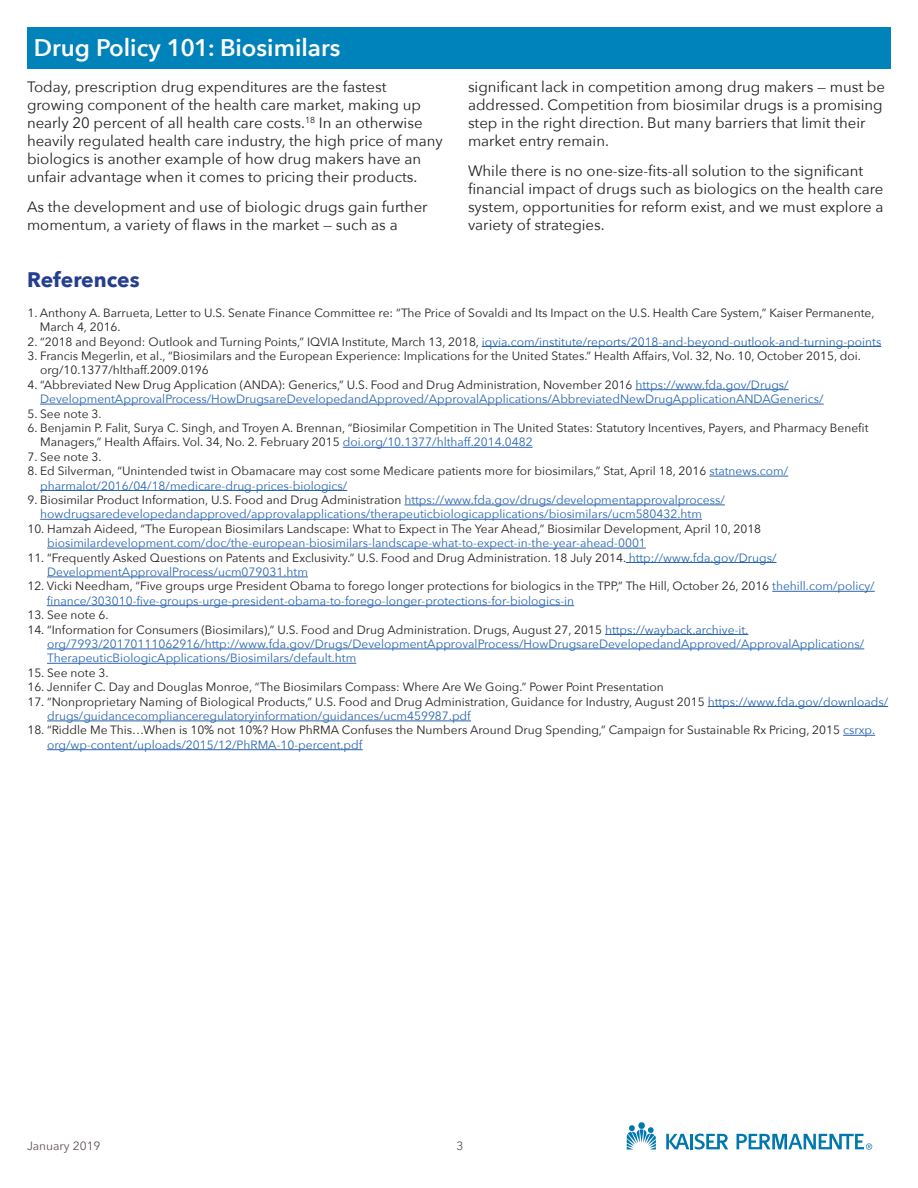
<style>
.page{position:relative;width:918px;height:1188px;background:#fff}
.page>*{position:absolute;margin:0;border:0;box-sizing:border-box;transform-origin:0 0}
.t1{font:600 24px "Avenir Next";color:#fff}
.t2{font:700 21px "Avenir Next";color:#253f8e}
.t3{font:15px/18px "Avenir Next";color:#231f20}
.t4{font:12px/14.4px "Avenir Next";color:#231f20}
.t5{font:12px/14.4px "Avenir Next";color:#2865b1}
.t6{font:12px "Avenir Next";color:#5d514e}
.s1{color:#2865b1}
.s2{color:#231f20}
</style>
<div class="page">
<svg style="left:627px;top:1125px;width:29px;height:25px"></svg>
<div style="left:638px;top:1122px;width:7px;height:7px;background:#0078ae;border-radius:50%"></div>
<hr style="left:690px;top:1134px;width:3px;height:15px;background:#0078ae">
<svg style="left:666px;top:1134px;width:23px;height:15px"></svg>
<svg style="left:695px;top:1134px;width:33px;height:16px"></svg>
<svg style="left:737px;top:1134px;width:135px;height:16px"></svg>
<div style="left:27px;top:27px;width:864px;height:41px;background:#0082bb"></div>
<hr style="left:482px;top:346px;width:399px;height:1px;background:#2865b1">
<hr style="left:636px;top:389px;width:153px;height:1px;background:#2865b1">
<hr style="left:40px;top:404px;width:784px;height:1px;background:#2865b1">
<hr style="left:343px;top:447px;width:190px;height:1px;background:#2865b1">
<hr style="left:709px;top:476px;width:79px;height:1px;background:#2865b1">
<hr style="left:40px;top:490px;width:307px;height:1px;background:#2865b1">
<hr style="left:404px;top:505px;width:321px;height:1px;background:#2865b1">
<hr style="left:40px;top:519px;width:662px;height:1px;background:#2865b1">
<hr style="left:47px;top:548px;width:599px;height:1px;background:#2865b1">
<hr style="left:626px;top:562px;width:151px;height:1px;background:#2865b1">
<hr style="left:47px;top:577px;width:261px;height:1px;background:#2865b1">
<hr style="left:772px;top:591px;width:103px;height:1px;background:#2865b1">
<hr style="left:47px;top:605px;width:527px;height:1px;background:#2865b1">
<hr style="left:605px;top:634px;width:143px;height:1px;background:#2865b1">
<hr style="left:47px;top:649px;width:817px;height:1px;background:#2865b1">
<hr style="left:47px;top:663px;width:309px;height:1px;background:#2865b1">
<hr style="left:708px;top:706px;width:180px;height:1px;background:#2865b1">
<hr style="left:47px;top:721px;width:424px;height:1px;background:#2865b1">
<hr style="left:843px;top:735px;width:32px;height:1px;background:#2865b1">
<hr style="left:47px;top:749px;width:316px;height:1px;background:#2865b1">
<h1 class="t1" style="left:34px;top:27px;width:308px">Drug Policy 101: Biosimilars</h1>
<p class="t3" style="left:27px;top:78px;width:417px">Today, prescription drug expenditures are the fastest growing component of the health care market, making up nearly 20 percent of all health care costs.<sup>18</sup> In an otherwise heavily regulated health care industry, the high price of many biologics is another example of how drug makers have an unfair advantage when it comes to pricing their products.</p>
<p class="t3" style="left:27px;top:198px;width:402px">As the development and use of biologic drugs gain further momentum, a variety of flaws in the market — such as a</p>
<h2 class="t2" style="left:27px;top:261px;width:114px">References</h2>
<p class="t3" style="left:468px;top:78px;width:419px">significant lack in competition among drug makers — must be addressed. Competition from biosimilar drugs is a promising step in the right direction. But many barriers that limit their market entry remain.</p>
<p class="t3" style="left:468px;top:162px;width:417px">While there is no one-size-fits-all solution to the significant financial impact of drugs such as biologics on the health care system, opportunities for reform exist, and we must explore a variety of strategies.</p>
<p class="t4" style="left:40px;top:305px;width:836px;text-indent:-13px">1. Anthony A. Barrueta, Letter to U.S. Senate Finance Committee re: “The Price of Sovaldi and Its Impact on the U.S. Health Care System,” Kaiser Permanente,<br>March 4, 2016.</p>
<p class="t4" style="left:27px;top:334px;width:855px">2. “2018 and Beyond: Outlook and Turning Points,” IQVIA Institute, March 13, 2018, <span class="s1">iqvia.com/institute/reports/2018-and-beyond-outlook-and-turning-points</span></p>
<p class="t4" style="left:40px;top:348px;width:822px;text-indent:-13px">3. Francis Megerlin, et al., “Biosimilars and the European Experience: Implications for the United States.” Health Affairs, Vol. 32, No. 10, October 2015, doi. org/10.1377/hlthaff.2009.0196</p>
<p class="t5" style="left:40px;top:377px;width:785px;text-indent:-13px"><span class="s2">4. “Abbreviated New Drug Application (ANDA): Generics,” U.S. Food and Drug Administration, November 2016</span> https://www.fda.gov/Drugs/<br>DevelopmentApprovalProcess/HowDrugsareDevelopedandApproved/ApprovalApplications/AbbreviatedNewDrugApplicationANDAGenerics/</p>
<p class="t4" style="left:27px;top:406px;width:76px">5. See note 3.</p>
<p class="t4" style="left:40px;top:420px;width:830px;text-indent:-13px">6. Benjamin P. Falit, Surya C. Singh, and Troyen A. Brennan, “Biosimilar Competition in The United States: Statutory Incentives, Payers, and Pharmacy Benefit<br>Managers,” Health Affairs. Vol. 34, No. 2. February 2015 <span class="s1">doi.org/10.1377/hlthaff.2014.0482</span></p>
<p class="t4" style="left:27px;top:449px;width:76px">7. See note 3.</p>
<p class="t4" style="left:40px;top:463px;width:750px;text-indent:-13px">8. Ed Silverman, “Unintended twist in Obamacare may cost some Medicare patients more for biosimilars,” Stat, April 18, 2016 <span class="s1">statnews.com/ pharmalot/2016/04/18/medicare-drug-prices-biologics/</span></p>
<p class="t5" style="left:40px;top:492px;width:686px;text-indent:-13px"><span class="s2">9. Biosimilar Product Information, U.S. Food and Drug Administration</span> https://www.fda.gov/drugs/developmentapprovalprocess/ howdrugsaredevelopedandapproved/approvalapplications/therapeuticbiologicapplications/biosimilars/ucm580432.htm</p>
<p class="t4" style="left:27px;top:521px;width:735px">10. Hamzah Aideed, “The European Biosimilars Landscape: What to Expect in The Year Ahead,” Biosimilar Development, April 10, 2018</p>
<p class="t5" style="left:47px;top:535px;width:600px">biosimilardevelopment.com/doc/the-european-biosimilars-landscape-what-to-expect-in-the-year-ahead-0001</p>
<p class="t4" style="left:47px;top:550px;width:731px;text-indent:-20px">11. “Frequently Asked Questions on Patents and Exclusivity.” U.S. Food and Drug Administration. 18 July 2014. <span class="s1">http://www.fda.gov/Drugs/<br>DevelopmentApprovalProcess/ucm079031.htm</span></p>
<p class="t4" style="left:47px;top:579px;width:829px;text-indent:-19px">12. Vicki Needham, “Five groups urge President Obama to forego longer protections for biologics in the TPP,” The Hill, October 26, 2016 <span class="s1">thehill.com/policy/ finance/303010-five-groups-urge-president-obama-to-forego-longer-protections-for-biologics-in</span></p>
<p class="t4" style="left:27px;top:607px;width:83px">13. See note 6.</p>
<p class="t5" style="left:47px;top:622px;width:819px;text-indent:-20px"><span class="s2">14. “Information for Consumers (Biosimilars),” U.S. Food and Drug Administration. Drugs, August 27, 2015</span> https://wayback.archive-it. org/7993/20170111062916/http://www.fda.gov/Drugs/DevelopmentApprovalProcess/HowDrugsareDevelopedandApproved/ApprovalApplications/<br>TherapeuticBiologicApplications/Biosimilars/default.htm</p>
<p class="t4" style="left:27px;top:665px;width:83px">15. See note 3.</p>
<p class="t4" style="left:27px;top:679px;width:638px">16. Jennifer C. Day and Douglas Monroe, “The Biosimilars Compass: Where Are We Going.” Power Point Presentation</p>
<p class="t4" style="left:47px;top:694px;width:843px;text-indent:-20px">17. “Nonproprietary Naming of Biological Products,” U.S. Food and Drug Administration, Guidance for Industry, August 2015 <span class="s1">https://www.fda.gov/downloads/ drugs/guidancecomplianceregulatoryinformation/guidances/ucm459987.pdf</span></p>
<p class="t4" style="left:47px;top:723px;width:830px;text-indent:-20px">18. “Riddle Me This…When is 10% not 10%? How PhRMA Confuses the Numbers Around Drug Spending,” Campaign for Sustainable Rx Pricing, 2015 <span class="s1">csrxp. org/wp-content/uploads/2015/12/PhRMA-10-percent.pdf</span></p>
<p class="t6" style="left:27px;top:1135px;width:75px">January 2019</p>
<p class="t6" style="left:456px;top:1135px;width:8px">3</p>
</div>
